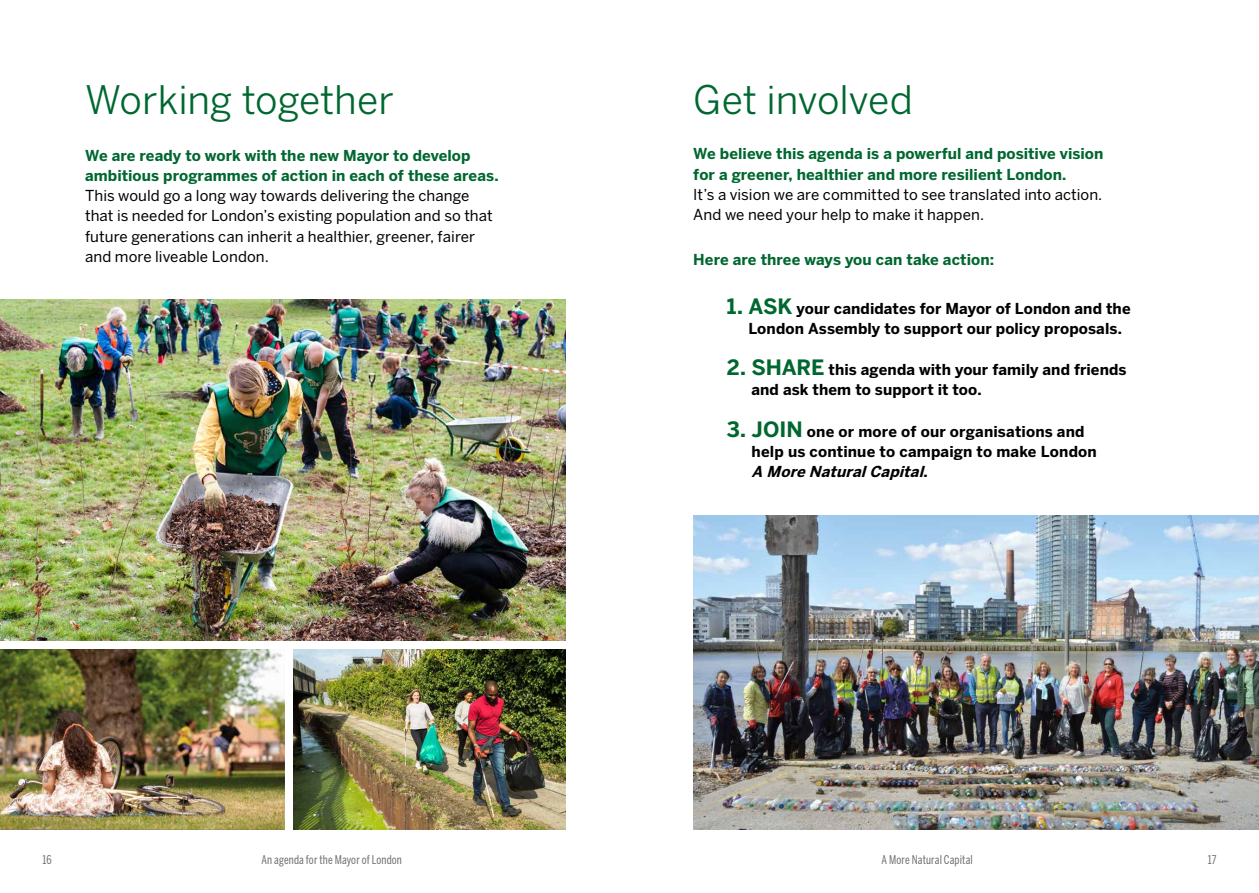
<style>
.page{position:relative;width:1259px;height:893px;background:#fff}
.page>*{position:absolute;margin:0;border:0;box-sizing:border-box;transform-origin:0 0}
.t1{font:39px "Benton Sans";letter-spacing:-.005em;color:#006730}
.t2{font:15px/20.2px "Benton Sans";letter-spacing:.005em;color:#000}
.t3{font:700 15px/20.2px "Benton Sans";letter-spacing:.005em;color:#000}
.t4{font:700 15px/20.2px "Benton Sans";letter-spacing:.005em;color:#006730}
.t5{font:12px "Benton Sans Comp";letter-spacing:.01em;color:#706f6f}
.s1{font-size:21px;color:#006730}
.s2{font-style:italic}
</style>
<div class="page">
<img style="left:0;top:300px;width:566px;height:341px">
<img style="left:293px;top:649px;width:273px;height:180px">
<img style="left:0;top:649px;width:285px;height:180px">
<img style="left:693px;top:515px;width:566px;height:314px">
<h1 class="t1" style="left:85px;top:77px;width:310px">Working together</h1>
<h1 class="t1" style="left:693px;top:77px;width:221px">Get involved</h1>
<p class="t4" style="left:85px;top:145px;width:415px">We are ready to work with the new Mayor to develop ambitious programmes of action in each of these areas.</p>
<p class="t2" style="left:85px;top:185px;width:409px">This would go a long way towards delivering the change that is needed for London’s existing population and so that future generations can inherit a healthier, greener, fairer and more liveable London.</p>
<p class="t4" style="left:693px;top:144px;width:412px">We believe this agenda is a powerful and positive vision for a greener, healthier and more resilient London.</p>
<p class="t2" style="left:693px;top:184px;width:410px">It’s a vision we are committed to see translated into action.<br>And we need your help to make it happen.</p>
<p class="t4" style="left:693px;top:249px;width:302px">Here are three ways you can take action:</p>
<p class="t3" style="left:748px;top:298px;width:384px;text-indent:-22px"><span class="s1">1. ASK</span> your candidates for Mayor of London and the<br>London Assembly to support our policy proposals.</p>
<p class="t3" style="left:751px;top:359px;width:377px;text-indent:-25px"><span class="s1">2. SHARE</span> this agenda with your family and friends and ask them to support it too.</p>
<p class="t3" style="left:751px;top:421px;width:347px;text-indent:-25px"><span class="s1">3. JOIN</span> one or more of our organisations and help us continue to campaign to make London<br><span class="s2">A More NaturalCapital</span>.</p>
<p class="t5" style="left:43px;top:852px;width:11px">16</p>
<p class="t5" style="left:261px;top:852px;width:142px">An agenda for the Mayor of London</p>
<p class="t5" style="left:881px;top:852px;width:93px">A More Natural Capital</p>
<p class="t5" style="left:1207px;top:852px;width:10px">17</p>
</div>
